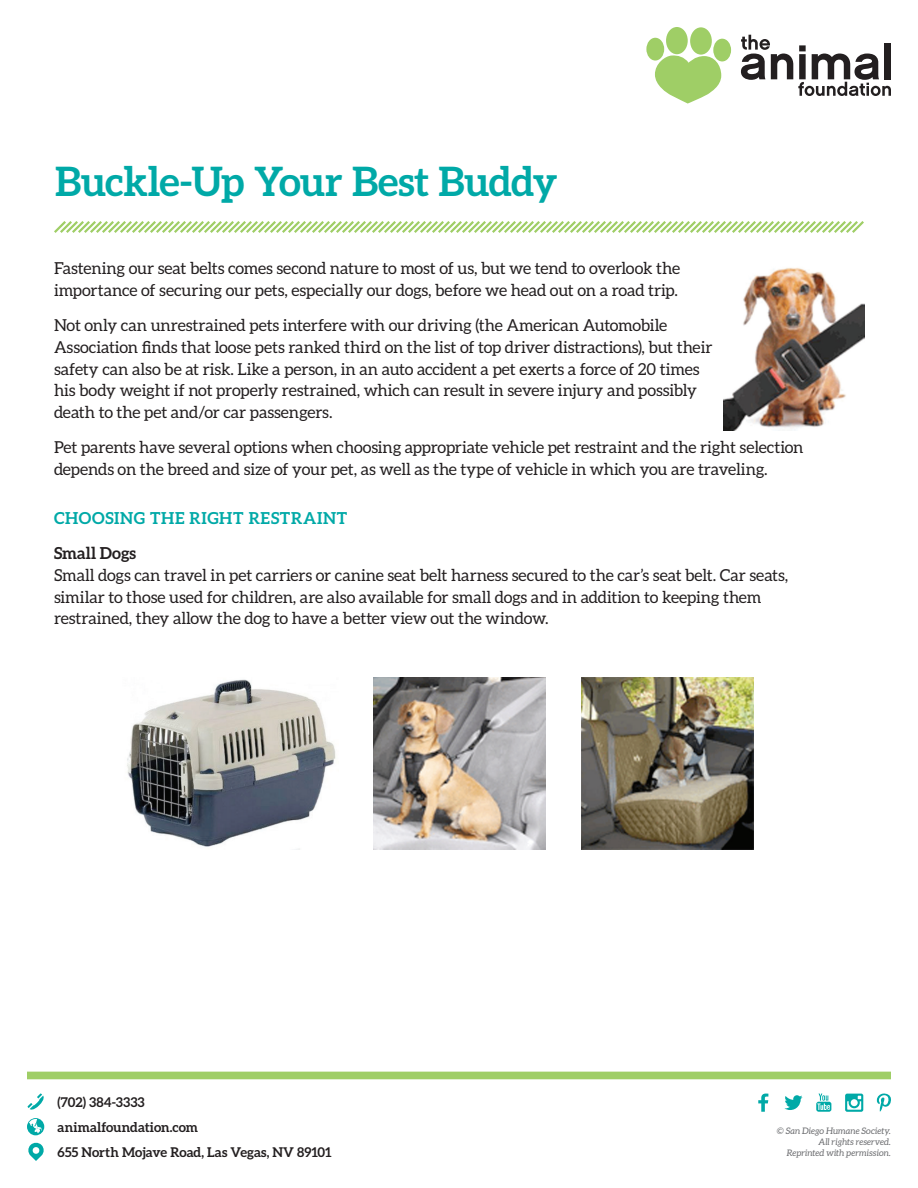
<style>
.page{position:relative;width:918px;height:1188px;background:#fff}
.page>*{position:absolute;margin:0;border:0;box-sizing:border-box;transform-origin:0 0}
.t1{font:700 40.5px "Aleo";letter-spacing:-.015em;color:#00a9a7}
.t2{font:16.5px/21.8px "Aleo";letter-spacing:-.005em;color:#231f20}
.t3{font:700 16.5px "Aleo";letter-spacing:.04em;color:#00a9a7}
.t4{font:700 16.5px "Aleo";color:#231f20}
.t5{font:700 13.5px/25.2px "Aleo";color:#231f20}
.t6{font:italic 9px/10.8px "Aleo";letter-spacing:.005em;color:#6c6d70;text-align:right}
</style>
<div class="page">
<div style="left:27px;top:1072px;width:864px;height:7px;background:#9fce66"></div>
<svg style="left:758px;top:1094px;width:10px;height:18px"></svg>
<svg style="left:784px;top:1095px;width:19px;height:15px"></svg>
<svg style="left:816px;top:1094px;width:15px;height:18px"></svg>
<svg style="left:845px;top:1094px;width:18px;height:18px"></svg>
<svg style="left:877px;top:1093px;width:14px;height:19px"></svg>
<svg style="left:28px;top:1093px;width:16px;height:17px"></svg>
<svg style="left:28px;top:1142px;width:16px;height:19px"></svg>
<svg style="left:27px;top:1118px;width:17px;height:17px"></svg>
<div style="left:646px;top:38px;width:18px;height:23px;background:#9fce66;border-radius:50%"></div>
<div style="left:666px;top:27px;width:22px;height:27px;background:#9fce66;border-radius:50%"></div>
<div style="left:690px;top:27px;width:22px;height:28px;background:#9fce66;border-radius:50%"></div>
<div style="left:713px;top:39px;width:18px;height:22px;background:#9fce66;border-radius:50%"></div>
<svg style="left:655px;top:55px;width:66px;height:49px"></svg>
<svg style="left:741px;top:35px;width:150px;height:61px"></svg>
<svg style="left:54px;top:221px;width:810px;height:12px"></svg>
<img style="left:724px;top:268px;width:140px;height:163px">
<img style="left:127px;top:679px;width:209px;height:171px">
<img style="left:373px;top:677px;width:173px;height:173px">
<img style="left:581px;top:677px;width:172px;height:173px">
<h1 class="t1" style="left:55px;top:158px;width:504px">Buckle-Up Your Best Buddy</h1>
<p class="t2" style="left:54px;top:257px;width:628px">Fastening our seat belts comes second nature to most of us, but we tend to overlook the importance of securing our pets, especially our dogs, before we head out on a road trip.</p>
<p class="t2" style="left:54px;top:314px;width:660px">Not only can unrestrained pets interfere with our driving (the American Automobile Association finds that loose pets ranked third on the list of top driver distractions), but their safety can also be at risk. Like a person, in an auto accident a pet exerts a force of 20 times his body weight if not properly restrained, which can result in severe injury and possibly death to the pet and/or car passengers.</p>
<p class="t2" style="left:54px;top:437px;width:751px">Pet parents have several options when choosing appropriate vehicle pet restraint and the right selection depends on the breed and size of your pet, as well as the type of vehicle in which you are traveling.</p>
<p class="t3" style="left:54px;top:509px;width:295px">CHOOSING THE RIGHT RESTRAINT</p>
<p class="t4" style="left:54px;top:544px;width:84px">Small Dogs</p>
<p class="t2" style="left:54px;top:564px;width:736px">Small dogs can travel in pet carriers or canine seat belt harness secured to the car’s seat belt. Car seats, similar to those used for children, are also available for small dogs and in addition to keeping them restrained, they allow the dog to have a better view out the window.</p>
<p class="t5" style="left:58px;top:1089px;width:89px">(702) 384-3333</p>
<p class="t5" style="left:58px;top:1114px;width:276px">animalfoundation.com<br>655 North Mojave Road, Las Vegas, NV 89101</p>
<p class="t6" style="left:777px;top:1126px;width:116px">© San Diego Humane Society.<br>All rights reserved.<br>Reprinted with permission.</p>
</div>
